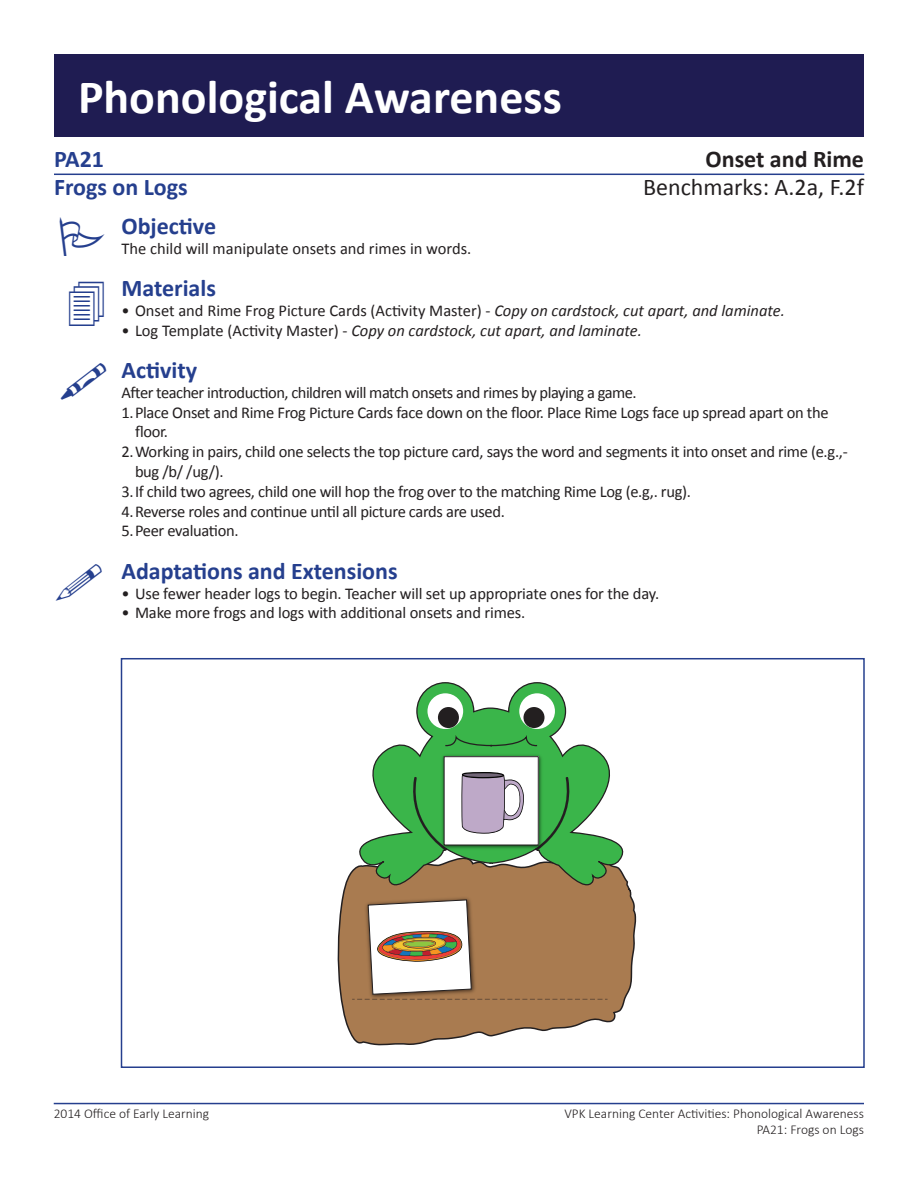
<style>
.page{position:relative;width:918px;height:1188px;background:#fff}
.page>*{position:absolute;margin:0;border:0;box-sizing:border-box;transform-origin:0 0}
.t1{font:700 48px "Calibri";color:#fff}
.t2{font:700 24px "Calibri";color:#253f8e}
.t3{font:24px "Calibri";color:#231f20}
.t4{font:700 24px "Calibri";color:#231f20}
.t5{font:16.5px/19.8px "Calibri";letter-spacing:-.02em;color:#231f20}
.t6{font:16.5px "Calibri";color:#231f20}
.t7{font:italic 16.5px "Calibri";color:#231f20}
.t8{font:300 13.5px/16.2px "Calibri";color:#231f20;text-align:right}
.s1{font-style:italic}
.s2{font-style:normal}
</style>
<div class="page">
<div style="left:54px;top:54px;width:810px;height:82px;background:#1f1c52"></div>
<hr style="left:54px;top:174px;width:810px;height:1px;background:#253f8e">
<svg style="left:337px;top:868px;width:300px;height:178px"></svg>
<img style="left:363px;top:895px;width:116px;height:107px">
<svg style="left:354px;top:682px;width:276px;height:207px"></svg>
<div style="left:519px;top:693px;width:36px;height:36px;background:#fff;border-radius:50%"></div>
<div style="left:524px;top:707px;width:21px;height:21px;background:#231f20;border-radius:50%"></div>
<div style="left:427px;top:693px;width:36px;height:36px;background:#fff;border-radius:50%"></div>
<div style="left:438px;top:707px;width:21px;height:21px;background:#231f20;border-radius:50%"></div>
<svg style="left:444px;top:737px;width:94px;height:10px"></svg>
<img style="left:440px;top:752px;width:105px;height:100px">
<div style="left:444px;top:757px;width:94px;height:88px;background:#fff"></div>
<div style="left:444px;top:756px;width:95px;height:89px;border:1px solid #231f20"></div>
<svg style="left:352px;top:899px;width:256px;height:101px"></svg>
<svg style="left:461px;top:772px;width:63px;height:62px"></svg>
<div style="left:121px;top:658px;width:744px;height:410px;border:2px solid #253f8e"></div>
<hr style="left:54px;top:1103px;width:810px;height:1px;background:#253f8e">
<p class="t1" style="left:78px;top:66px;width:485px">Phonological Awareness</p>
<p class="t2" style="left:54px;top:143px;width:52px">PA21</p>
<p class="t4" style="left:706px;top:143px;width:160px">Onset and Rime</p>
<p class="t2" style="left:54px;top:172px;width:135px">Frogs on Logs</p>
<p class="t3" style="left:643px;top:172px;width:222px">Benchmarks: A.2a, F.2f</p>
<p class="t2" style="left:122px;top:211px;width:96px">Objective</p>
<p class="t6" style="left:122px;top:238px;width:351px">The child will manipulate onsets and rimes in words.</p>
<p class="t2" style="left:122px;top:273px;width:96px">Materials</p>
<p class="t6" style="left:122px;top:300px;width:665px">• Onset and Rime Frog Picture Cards (Activity Master) - <span class="s1">Copy on cardstock, cut apart, and laminate.</span></p>
<p class="t7" style="left:122px;top:319px;width:522px"><span class="s2">• Log Template (Activity Master) -</span> Copy on cardstock, cut apart, and laminate.</p>
<p class="t2" style="left:122px;top:355px;width:77px">Activity</p>
<p class="t5" style="left:122px;top:382px;width:517px">After teacher introduction, children will match onsets and rimes by playing a game.</p>
<p class="t5" style="left:135px;top:402px;width:695px;text-indent:-14px">1.Place Onset and Rime Frog Picture Cards face down on the floor. Place Rime Logs face up spread apart on the floor.</p>
<p class="t5" style="left:135px;top:442px;width:714px;text-indent:-14px">2.Working in pairs, child one selects the top picture card, says the word and segments it into onset and rime (e.g.,- bug /b/ /ug/).</p>
<p class="t5" style="left:122px;top:481px;width:571px">3.If child two agrees, child one will hop the frog over to the matching Rime Log (e.g,. rug).</p>
<p class="t5" style="left:122px;top:501px;width:385px">4.Reverse roles and continue until all picture cards are used.</p>
<p class="t5" style="left:122px;top:521px;width:119px">5.Peer evaluation.</p>
<p class="t2" style="left:122px;top:555px;width:278px">Adaptations and Extensions</p>
<p class="t5" style="left:122px;top:583px;width:539px">• Use fewer header logs to begin. Teacher will set up appropriate ones for the day.</p>
<p class="t5" style="left:122px;top:603px;width:405px">• Make more frogs and logs with additional onsets and rimes.</p>
<p class="t8" style="left:54px;top:1105px;width:157px">2014 Office of Early Learning</p>
<p class="t8" style="left:564px;top:1105px;width:301px">VPK Learning Center Activities: Phonological Awareness<br>PA21: Frogs on Logs</p>
</div>
